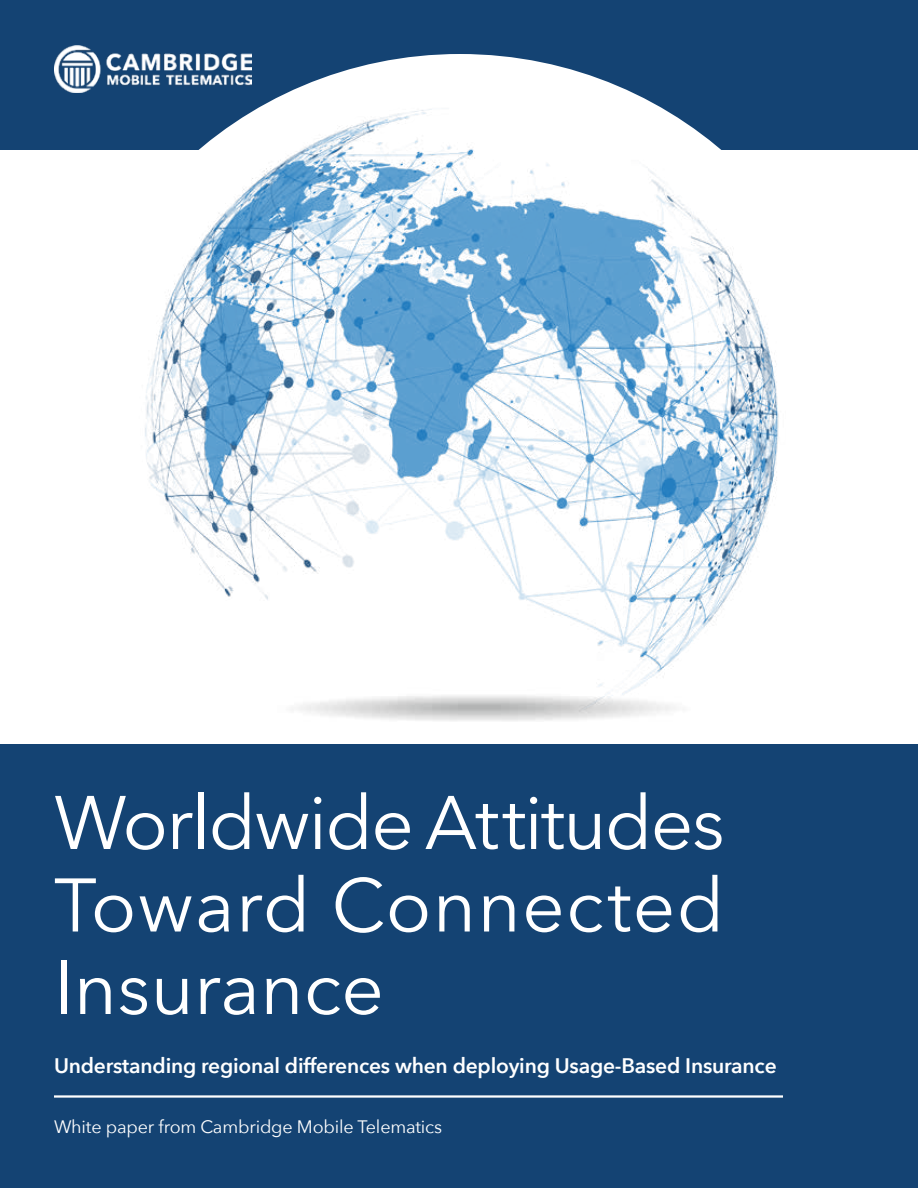
<style>
.page{position:relative;width:918px;height:1188px;background:#fff}
.page>*{position:absolute;margin:0;border:0;box-sizing:border-box;transform-origin:0 0}
.t1{font:75px/82.5px "Avenir Next";color:#fff;text-align:justify}
.t2{font:600 21px "Avenir Next";letter-spacing:-.01em;color:#fff}
.t3{font:18px "Avenir Next";letter-spacing:-.01em;color:#fff}
</style>
<div class="page">
<div style="left:0;top:0;width:918px;height:150px;background:#144373"></div>
<div style="left:56px;top:54px;width:808px;height:808px;background:#fff;border-radius:50%"></div>
<img style="left:145px;top:100px;width:634px;height:621px">
<div style="left:0;top:744px;width:918px;height:444px;background:#144373"></div>
<hr style="left:54px;top:1095px;width:729px;height:3px;background:#fff">
<img style="left:54px;top:46px;width:198px;height:46px">
<h1 class="t1" style="left:54px;top:778px;width:672px">Worldwide Attitudes Toward Connected Insurance</h1>
<p class="t2" style="left:54px;top:1047px;width:724px">Understanding regional differences when deploying Usage-Based Insurance</p>
<p class="t3" style="left:54px;top:1111px;width:390px">White paper from Cambridge Mobile Telematics</p>
</div>
